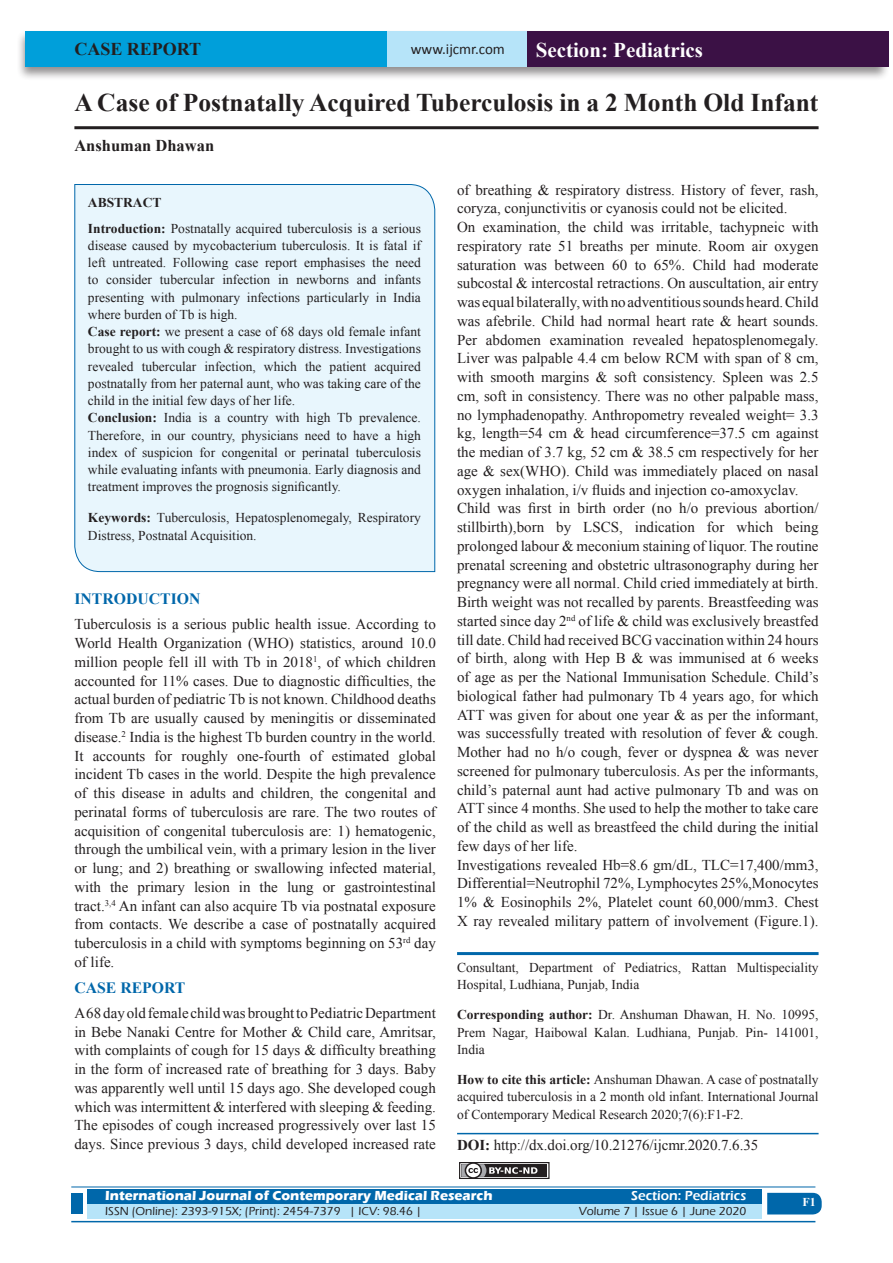
<style>
.page{position:relative;width:893px;height:1263px;background:#fff}
.page>*{position:absolute;margin:0;border:0;box-sizing:border-box;transform-origin:0 0}
.A_Title_New{font:700 25.5px "Times New Roman";color:#231f20}
.t1{font:700 21px "Times New Roman";color:#fff}
.AT_new{font:700 18px "Times New Roman";color:#231f20}
.AU-New{font:700 16.5px "Times New Roman";color:#231f20}
.t2{font:700 15.75px "Times New Roman";color:#0067aa}
.TX_New{font:15px/18.8px "Times New Roman";color:#231f20;text-align:justify}
.t3{font:15px "Calibri";color:#231f20}
.HTC_new{font:13.5px/17.2px "Times New Roman";color:#231f20}
.Corresponding{font:13.5px/17.2px "Times New Roman";color:#231f20;text-align:justify}
.Affi_New{font:13.5px/17.2px "Times New Roman";color:#231f20}
.t4{font:700 13.5px "Eras ITC";color:#fff}
.t5{font:600 13.5px "Eras ITC";color:#fff}
.t6{font:500 12px "Eras ITC";color:#231f20}
.t7{font:700 12px "Times New Roman";color:#fff}
.s1{font-weight:700}
</style>
<div class="page">
<div style="left:16px;top:29px;width:875px;height:52px;background:#231f20;opacity:.5"></div>
<div style="left:25px;top:31px;width:858px;height:35px;background:#b6e4f9"></div>
<div style="left:25px;top:31px;width:362px;height:35px;background:#009fda"></div>
<div style="left:527px;top:31px;width:361px;height:35px;background:#3b1145"></div>
<div style="left:87px;top:1189px;width:674px;height:15px;background:#0067aa"></div>
<div style="left:87px;top:1204px;width:674px;height:15px;background:#b6e4f9"></div>
<svg style="left:767px;top:1193px;width:55px;height:21px"></svg>
<hr style="left:71px;top:1186px;width:744px;height:1px;background:#0067aa">
<hr style="left:71px;top:1221px;width:744px;height:1px;background:#0067aa">
<div style="left:71px;top:1193px;width:12px;height:21px;background:#0067aa"></div>
<div style="left:459px;top:1162px;width:91px;height:17px;border:1px solid #231f20"></div>
<div style="left:461px;top:1164px;width:86px;height:13px;background:#231f20"></div>
<svg style="left:461px;top:1162px;width:76px;height:17px"></svg>
<hr style="left:74px;top:126px;width:745px;height:3px;background:#231f20">
<div style="left:74px;top:184px;width:361px;height:388px;background:#e8f6fd"></div>
<hr style="left:457px;top:952px;width:362px;height:3px;background:#0067aa">
<hr style="left:457px;top:1133px;width:362px;height:1px;background:#0067aa">
<p class="AT_new" style="left:74px;top:36px;width:128px">CASE REPORT</p>
<p class="t3" style="left:411px;top:40px;width:96px">www.ijcmr.com</p>
<h2 class="t1" style="left:536px;top:35px;width:169px">Section: Pediatrics</h2>
<p class="A_Title_New" style="left:74px;top:85px;width:745px">A Case of Postnatally Acquired Tuberculosis in a 2 Month Old Infant</p>
<p class="AU-New" style="left:74px;top:134px;width:141px">Anshuman Dhawan</p>
<p class="HTC_new" style="left:88px;top:189px;width:335px;line-height:25.8px"><span class="s1">ABSTRACT<br>Introduction:</span> Postnatally acquired tuberculosis is a serious</p>
<p class="HTC_new" style="left:88px;top:236px;width:335px">disease caused by mycobacterium tuberculosis. It is fatal if left untreated. Following case report emphasises the need to consider tubercular infection in newborns and infants presenting with pulmonary infections particularly in India where burden of Tb is high.<br><span class="s1">Case report:</span> we present a case of 68 days old female infant brought to us with cough &amp; respiratory distress. Investigations revealed tubercular infection, which the patient acquired postnatally from her paternal aunt, who was taking care of the child in the initial few days of her life.<br><span class="s1">Conclusion:</span> India is a country with high Tb prevalence.<br>Therefore, in our country, physicians need to have a high index of suspicion for congenital or perinatal tuberculosis while evaluating infants with pneumonia. Early diagnosis and treatment improves the prognosis significantly.</p>
<p class="HTC_new" style="left:88px;top:508px;width:335px;line-height:18px"><span class="s1">Keywords:</span> Tuberculosis, Hepatosplenomegaly, Respiratory<br>Distress, Postnatal Acquisition.</p>
<h1 class="t2" style="left:74px;top:588px;width:127px">INTRODUCTION</h1>
<p class="TX_New" style="left:74px;top:615px;width:363px">Tuberculosis is a serious public health issue. According to World Health Organization (WHO) statistics, around 10.0 million people fell ill with Tb in 2018<sup>1</sup>, of which children accounted for 11% cases. Due to diagnostic difficulties, the actual burden of pediatric Tb is not known. Childhood deaths from Tb are usually caused by meningitis or disseminated disease.<sup>2</sup> India is the highest Tb burden country in the world.<br>It accounts for roughly one-fourth of estimated global incident Tb cases in the world. Despite the high prevalence of this disease in adults and children, the congenital and perinatal forms of tuberculosis are rare. The two routes of acquisition of congenital tuberculosis are: 1) hematogenic, through the umbilical vein, with a primary lesion in the liver or lung; and 2) breathing or swallowing infected material, with the primary lesion in the lung or gastrointestinal tract.<sup>3,4</sup> An infant can also acquire Tb via postnatal exposure from contacts. We describe a case of postnatally acquired tuberculosis in a child with symptoms beginning on 53<sup>rd</sup> day of life.</p>
<h1 class="t2" style="left:74px;top:976px;width:113px">CASE REPORT</h1>
<p class="TX_New" style="left:74px;top:1003px;width:363px">A 68 day old female child was brought to Pediatric Department in Bebe Nanaki Centre for Mother &amp; Child care, Amritsar, with complaints of cough for 15 days &amp; difficulty breathing in the form of increased rate of breathing for 3 days. Baby was apparently well until 15 days ago. She developed cough which was intermittent &amp; interfered with sleeping &amp; feeding.<br>The episodes of cough increased progressively over last 15 days. Since previous 3 days, child developed increased rate</p>
<p class="TX_New" style="left:457px;top:180px;width:363px">of breathing &amp; respiratory distress. History of fever, rash, coryza, conjunctivitis or cyanosis could not be elicited.</p>
<p class="TX_New" style="left:457px;top:217px;width:363px">On examination, the child was irritable, tachypneic with respiratory rate 51 breaths per minute. Room air oxygen saturation was between 60 to 65%. Child had moderate subcostal &amp; intercostal retractions. On auscultation, air entry was equal bilaterally, with no adventitious sounds heard. Child was afebrile. Child had normal heart rate &amp; heart sounds.<br>Per abdomen examination revealed hepatosplenomegaly.<br>Liver was palpable 4.4 cm below RCM with span of 8 cm, with smooth margins &amp; soft consistency. Spleen was 2.5 cm, soft in consistency. There was no other palpable mass, no lymphadenopathy. Anthropometry revealed weight= 3.3 kg, length=54 cm &amp; head circumference=37.5 cm against the median of 3.7 kg, 52 cm &amp; 38.5 cm respectively for her age &amp; sex(WHO). Child was immediately placed on nasal oxygen inhalation, i/v fluids and injection co-amoxyclav.</p>
<p class="TX_New" style="left:457px;top:499px;width:363px">Child was first in birth order (no h/o previous abortion/ stillbirth),born by LSCS, indication for which being prolonged labour &amp; meconium staining of liquor. The routine prenatal screening and obstetric ultrasonography during her pregnancy were all normal. Child cried immediately at birth.<br>Birth weight was not recalled by parents. Breastfeeding was started since day 2<sup>nd</sup> of life &amp; child was exclusively breastfed till date. Child had received BCG vaccination within 24 hours of birth, along with Hep B &amp; was immunised at 6 weeks of age as per the National Immunisation Schedule. Child’s biological father had pulmonary Tb 4 years ago, for which ATT was given for about one year &amp; as per the informant, was successfully treated with resolution of fever &amp; cough.<br>Mother had no h/o cough, fever or dyspnea &amp; was never screened for pulmonary tuberculosis. As per the informants, child’s paternal aunt had active pulmonary Tb and was on ATT since 4 months. She used to help the mother to take care of the child as well as breastfeed the child during the initial few days of her life.</p>
<p class="TX_New" style="left:457px;top:855px;width:363px">Investigations revealed Hb=8.6 gm/dL, TLC=17,400/mm3, Differential=Neutrophil 72%, Lymphocytes 25%,Monocytes 1% &amp; Eosinophils 2%, Platelet count 60,000/mm3. Chest X ray revealed military pattern of involvement (Figure.1).</p>
<p class="Affi_New" style="left:457px;top:959px;width:363px">Consultant, Department of Pediatrics, Rattan Multispeciality<br>Hospital, Ludhiana, Punjab, India</p>
<p class="Corresponding" style="left:457px;top:1006px;width:363px"><span class="s1">Corresponding author:</span> Dr. Anshuman Dhawan, H. No. 10995, Prem Nagar, Haibowal Kalan. Ludhiana, Punjab. Pin- 141001, India</p>
<p class="HTC_new" style="left:457px;top:1070px;width:363px;line-height:17.7px;text-align:justify"><span class="s1">How to cite this article:</span> Anshuman Dhawan. A case of postnatally acquired tuberculosis in a 2 month old infant. International Journal of Contemporary Medical Research 2020;7(6):F1-F2.</p>
<p class="TX_New" style="left:457px;top:1135px;width:303px"><span class="s1">DOI:</span> http://dx.doi.org/10.21276/ijcmr.2020.7.6.35</p>
<p class="t4" style="left:105px;top:1188px;width:389px">International Journal of Contemporary Medical Research</p>
<p class="t5" style="left:631px;top:1188px;width:117px">Section: Pediatrics</p>
<p class="t6" style="left:105px;top:1204px;width:318px">ISSN (Online): 2393-915X; (Print): 2454-7379 | ICV: 98.46 |</p>
<p class="t6" style="left:579px;top:1204px;width:169px">Volume 7 | Issue 6 | June 2020</p>
<h4 class="t7" style="left:802px;top:1194px;width:15px">F1</h4>
</div>
